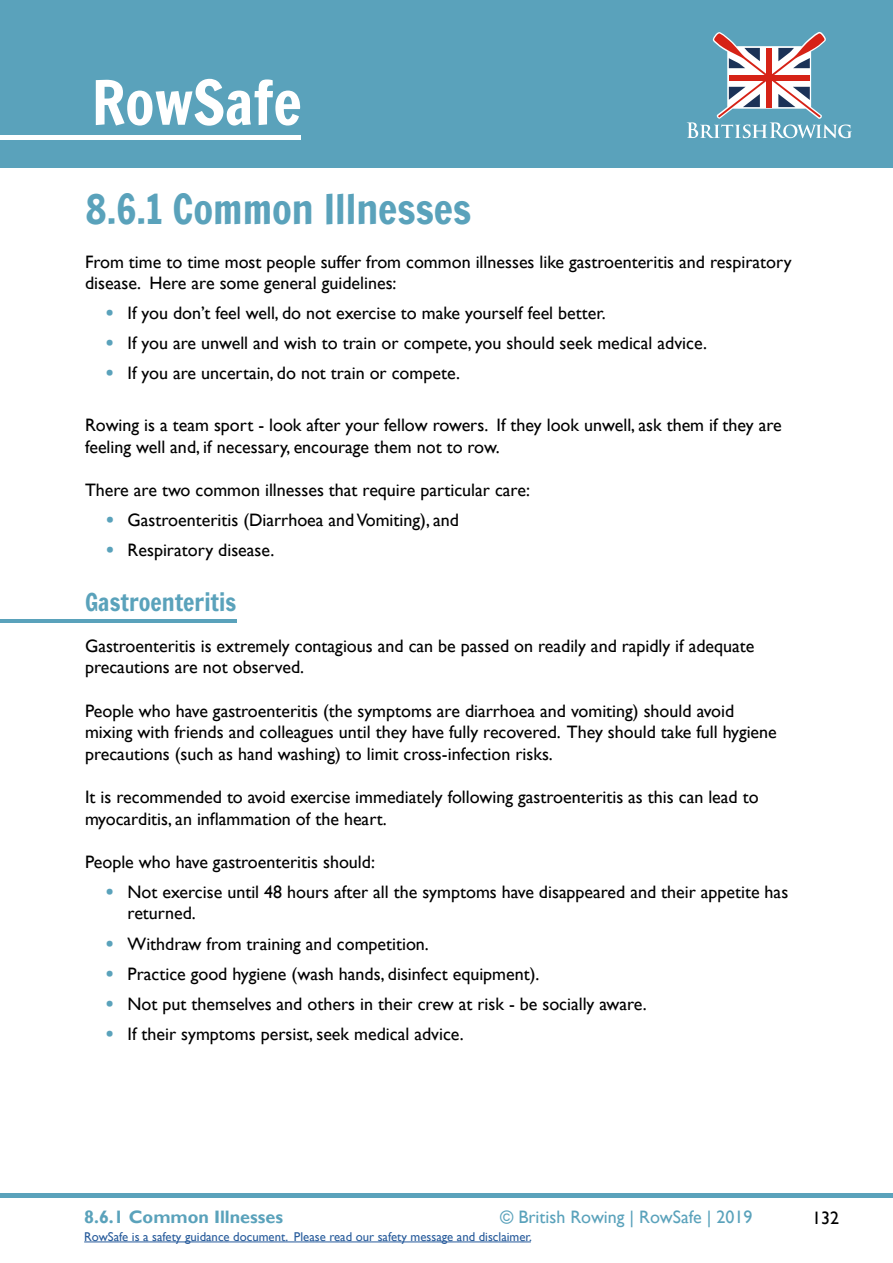
<style>
.page{position:relative;width:893px;height:1263px;background:#fff}
.page>*{position:absolute;margin:0;border:0;box-sizing:border-box;transform-origin:0 0}
.t1{font:60px "Francois One";color:#fff}
.t2{font:40.5px "Francois One";color:#5aa2bb}
.t3{font:24px "Francois One";color:#5aa2bb}
.t4{font:18px/21.6px "Gill Sans";color:#000}
.t5{font:18px "Gill Sans";color:#5aa2bb}
.t6{font:700 18px "Gill Sans";color:#5aa2bb}
.t7{font:12.75px "Gill Sans";color:#275b9b}
.s1{font-family:"Francois One";color:#5aa2bb}
</style>
<div class="page">
<hr style="left:0;top:1193px;width:893px;height:4px;background:#5aa2bb">
<div style="left:0;top:0;width:893px;height:168px;background:#5aa2bb"></div>
<svg style="left:687px;top:32px;width:165px;height:106px"></svg>
<hr style="left:0;top:135px;width:301px;height:4px;background:#fff">
<hr style="left:84px;top:1241px;width:447px;height:1px;background:#275b9b">
<hr style="left:0;top:619px;width:236px;height:3px;background:#5aa2bb">
<h1 class="t1" style="left:92px;top:59px;width:211px">RowSafe</h1>
<h2 class="t2" style="left:85px;top:180px;width:388px">8.6.1 Common Illnesses</h2>
<p class="t4" style="left:85px;top:251px;width:708px">From time to time most people suffer from common illnesses like gastroenteritis and respiratory disease. Here are some general guidelines:</p>
<p class="t4" style="left:106px;top:303px;width:501px"><span class="s1">•</span> If you don’t feel well, do not exercise to make yourself feel better.</p>
<p class="t4" style="left:106px;top:333px;width:602px"><span class="s1">•</span> If you are unwell and wish to train or compete, you should seek medical advice.</p>
<p class="t4" style="left:106px;top:363px;width:355px"><span class="s1">•</span> If you are uncertain, do not train or compete.</p>
<p class="t4" style="left:85px;top:415px;width:698px">Rowing is a team sport - look after your fellow rowers. If they look unwell, ask them if they are feeling well and, if necessary, encourage them not to row.</p>
<p class="t4" style="left:85px;top:479px;width:446px">There are two common illnesses that require particular care:</p>
<p class="t4" style="left:106px;top:510px;width:354px"><span class="s1">•</span> Gastroenteritis (Diarrhoea and Vomiting), and</p>
<p class="t4" style="left:106px;top:540px;width:170px"><span class="s1">•</span> Respiratory disease.</p>
<h3 class="t3" style="left:85px;top:585px;width:153px">Gastroenteritis</h3>
<p class="t4" style="left:85px;top:635px;width:671px">Gastroenteritis is extremely contagious and can be passed on readily and rapidly if adequate precautions are not observed.</p>
<p class="t4" style="left:85px;top:700px;width:693px">People who have gastroenteritis (the symptoms are diarrhoea and vomiting) should avoid mixing with friends and colleagues until they have fully recovered. They should take full hygiene precautions (such as hand washing) to limit cross-infection risks.</p>
<p class="t4" style="left:85px;top:786px;width:675px">It is recommended to avoid exercise immediately following gastroenteritis as this can lead to myocarditis, an inflammation of the heart.</p>
<p class="t4" style="left:85px;top:851px;width:291px">People who have gastroenteritis should:</p>
<p class="t4" style="left:128px;top:881px;width:662px;text-indent:-21px"><span class="s1">•</span> Not exercise until 48 hours after all the symptoms have disappeared and their appetite has returned.</p>
<p class="t4" style="left:106px;top:933px;width:324px"><span class="s1">•</span> Withdraw from training and competition.</p>
<p class="t4" style="left:106px;top:963px;width:435px"><span class="s1">•</span> Practice good hygiene (wash hands, disinfect equipment).</p>
<p class="t4" style="left:106px;top:993px;width:542px"><span class="s1">•</span> Not put themselves and others in their crew at risk - be socially aware.</p>
<p class="t4" style="left:106px;top:1023px;width:359px"><span class="s1">•</span> If their symptoms persist, seek medical advice.</p>
<p class="t6" style="left:84px;top:1206px;width:200px">8.6.1 Common Illnesses</p>
<p class="t5" style="left:500px;top:1207px;width:254px">© British Rowing | RowSafe | 2019</p>
<p class="t4" style="left:812px;top:1207px;width:28px">132</p>
<p class="t7" style="left:84px;top:1229px;width:449px">RowSafe is a safety guidance document. Please read our safety message and disclaimer.</p>
</div>
